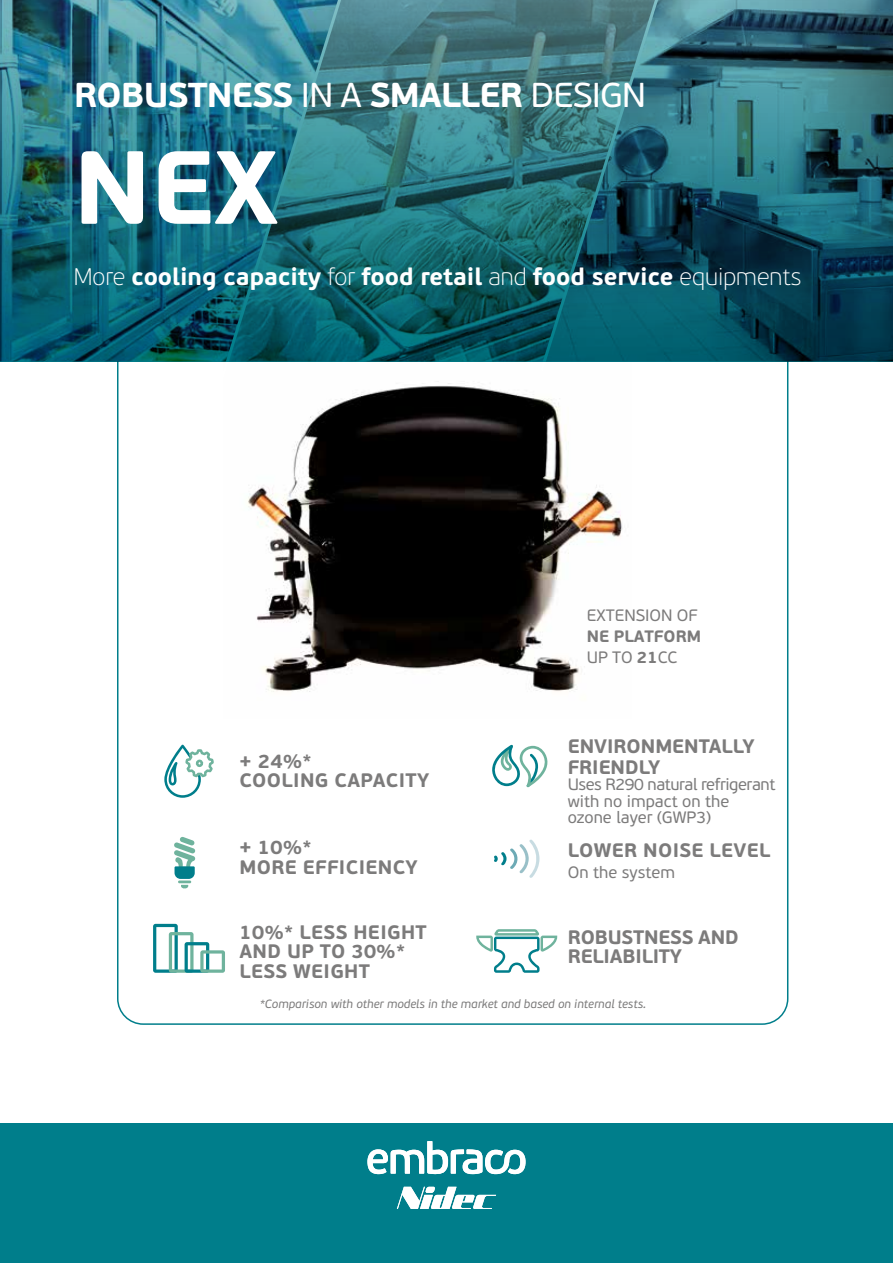
<style>
.page{position:relative;width:893px;height:1263px;background:#fff}
.page>*{position:absolute;margin:0;border:0;box-sizing:border-box;transform-origin:0 0}
.t1{font:700 103.5px "Embraco Beau Sans";color:#fff}
.t2{font:700 34.5px "Embraco Beau Sans";letter-spacing:-.02em;color:#fff}
.t3{font:700 24px "Embraco Beau Sans";color:#fff}
.t4{font:700 19.5px/19.5px "Embraco Beau Sans";letter-spacing:.02em;color:#7c7b7b}
.t5{font:700 19.5px/19.5px "Embraco Beau Sans";letter-spacing:-.01em;color:#7c7b7b}
.t6{font:700 19.5px/21px "Embraco Beau Sans";color:#7c7b7b}
.t7{font:16.5px/16.5px "Embraco Beau Sans";color:#7c7b7b}
.t8{font:700 16.5px/21px "Embraco Beau Sans";color:#7c7b7b}
.t9{font:italic 12px "Embraco Beau Sans";color:#7c7b7b}
.s1{font-weight:400}
.s2{font-weight:100}
</style>
<div class="page">
<div style="left:0;top:1124px;width:893px;height:139px;background:#007e8b"></div>
<svg style="left:367px;top:1141px;width:158px;height:34px"></svg>
<svg style="left:397px;top:1187px;width:99px;height:22px"></svg>
<svg style="left:116px;top:361px;width:673px;height:664px"></svg>
<svg style="left:153px;top:924px;width:72px;height:49px"></svg>
<svg style="left:538px;top:361px;width:130px;height:14px"></svg>
<svg style="left:219px;top:361px;width:131px;height:20px"></svg>
<img style="left:0;top:0;width:893px;height:361px">
<svg style="left:490px;top:745px;width:59px;height:42px"></svg>
<svg style="left:494px;top:839px;width:45px;height:39px"></svg>
<svg style="left:174px;top:836px;width:22px;height:53px"></svg>
<svg style="left:164px;top:731px;width:52px;height:67px"></svg>
<svg style="left:476px;top:929px;width:81px;height:44px"></svg>
<h2 class="t2" style="left:74px;top:74px;width:573px">ROBUSTNESS <span class="s1">IN A</span> SMALLER <span class="s1">DESIGN</span></h2>
<h1 class="t1" style="left:74px;top:124px;width:206px">NEX</h1>
<p class="t3" style="left:74px;top:262px;width:729px"><span class="s2">More</span> cooling capacity <span class="s2">for</span> food retail <span class="s2">and</span> food service <span class="s2">equipments</span></p>
<p class="t4" style="left:239px;top:751px;width:192px">+ 24%*<br>COOLING CAPACITY</p>
<p class="t4" style="left:239px;top:838px;width:180px">+ 10%*<br>MORE EFFICIENCY</p>
<p class="t4" style="left:239px;top:923px;width:189px">10%* LESS HEIGHT<br>AND UP TO 30%*<br>LESS WEIGHT</p>
<p class="t7" style="left:587px;top:608px;width:112px">EXTENSION OF</p>
<p class="t8" style="left:587px;top:626px;width:116px">NE PLATFORM<br><span class="s1">UP TO</span> 21<span class="s1">CC</span></p>
<p class="t6" style="left:568px;top:736px;width:188px">ENVIRONMENTALLY<br>FRIENDLY</p>
<p class="t7" style="left:568px;top:776px;width:209px">Uses R290 natural refrigerant with no impact on the ozone layer (GWP3)</p>
<p class="t4" style="left:568px;top:841px;width:204px">LOWER NOISE LEVEL</p>
<p class="t7" style="left:568px;top:864px;width:109px">On the system</p>
<p class="t5" style="left:568px;top:928px;width:172px">ROBUSTNESS AND<br>RELIABILITY</p>
<p class="t9" style="left:259px;top:997px;width:388px">*Comparison with other models in the market and based on internal tests.</p>
</div>
